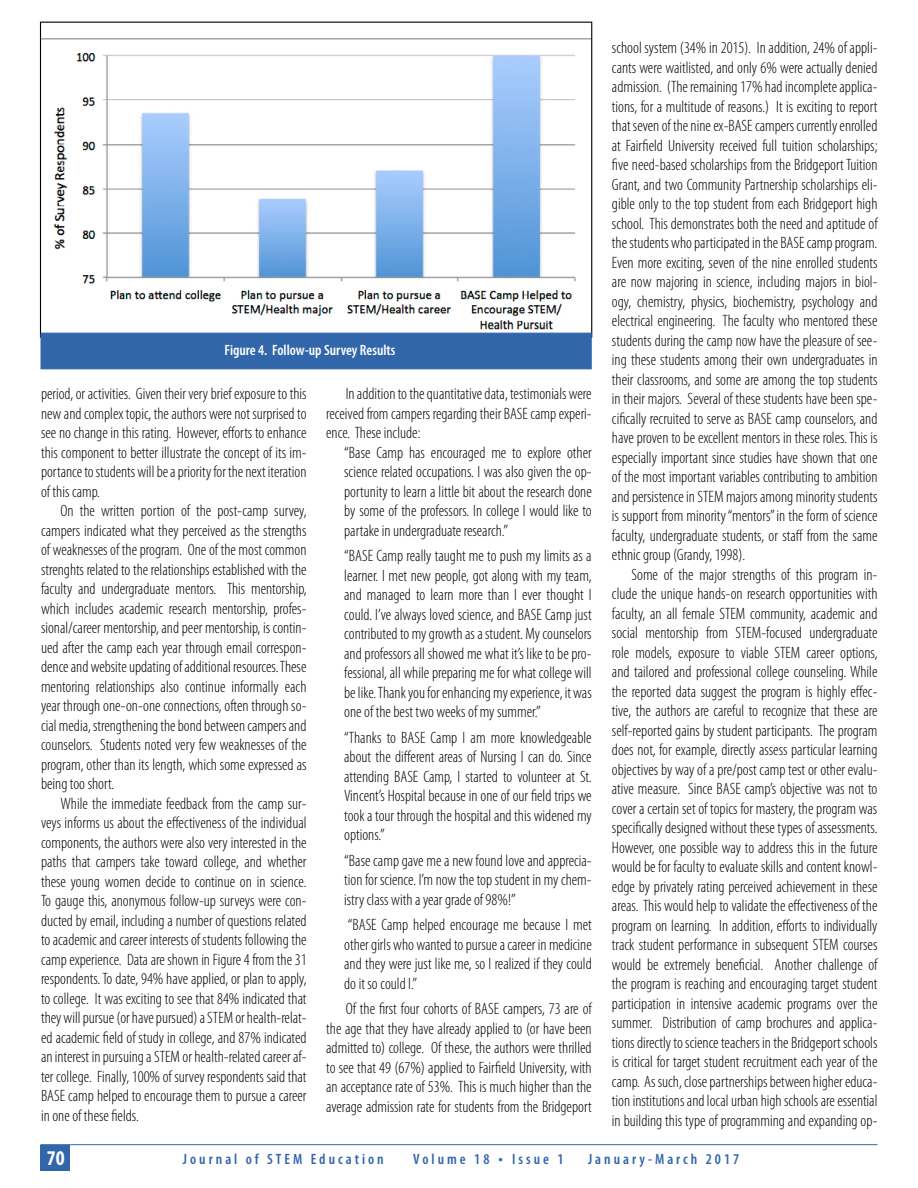
<style>
.page{position:relative;width:918px;height:1188px;background:#fff}
.page>*{position:absolute;margin:0;border:0;box-sizing:border-box;transform-origin:0 0}
.t1{font:700 condensed 21px "Myriad Pro";color:#fff}
.t2{font:300 condensed 16.5px/19.5px "Myriad Pro";color:#000;text-align:justify}
.t3{font:600 condensed 15px "Myriad Pro";letter-spacing:.2em;color:#3166aa}
.t4{font:600 condensed 15px "Myriad Pro";color:#fff}
.s1{font-size:16.5px}
</style>
<div class="page">
<hr style="left:40px;top:1144px;width:838px;height:1px;background:#3166aa">
<div style="left:40px;top:1145px;width:30px;height:26px;background:#3166aa"></div>
<img style="left:42px;top:38px;width:548px;height:295px">
<div style="left:40px;top:333px;width:552px;height:36px;background:#3166aa"></div>
<p class="t4" style="left:225px;top:341px;width:172px">Figure 4. Follow-up Survey Results</p>
<p class="t2" style="left:41px;top:384px;width:267px">period, or activities. Given their very brief exposure to this new and complex topic, the authors were not surprised to see no change in this rating. However, efforts to enhance this component to better illustrate the concept of its im&shy;portance to students will be a priority for the next iteration of this camp.</p>
<p class="t2" style="left:41px;top:501px;width:267px;text-indent:20px">On the written portion of the post-camp survey, campers indicated what they perceived as the strengths of weaknesses of the program. One of the most common strenghts related to the relationships established with the faculty and undergraduate mentors. This mentorship, which includes academic research mentorship, profes&shy;sional/career mentorship, and peer mentorship, is contin&shy;ued after the camp each year through email correspon&shy;dence and website updating of additional resources. These mentoring relationships also continue informally each year through one-on-one connections, often through so&shy;cial media, strengthening the bond between campers and counselors. Students noted very few weaknesses of the program, other than its length, which some expressed as being too short.</p>
<p class="t2" style="left:41px;top:793px;width:267px;text-indent:20px">While the immediate feedback from the camp sur&shy;veys informs us about the effectiveness of the individual components, the authors were also very interested in the paths that campers take toward college, and whether these young women decide to continue on in science.<br>To gauge this, anonymous follow-up surveys were con&shy;ducted by email, including a number of questions related to academic and career interests of students following the camp experience. Data are shown in Figure 4 from the 31 respondents. To date, 94% have applied, or plan to apply, to college. It was exciting to see that 84% indicated that they will pursue (or have pursued) a STEM or health-relat&shy;ed academic field of study in college, and 87% indicated an interest in pursuing a STEM or health-related career af&shy;ter college. Finally, 100% of survey respondents said that BASE camp helped to encourage them to pursue a career in one of these fields.</p>
<p class="t2" style="left:326px;top:384px;width:267px;text-indent:20px">In addition to the quantitative data, testimonials were received from campers regarding their BASE camp experi&shy;ence. These include:</p>
<p class="t2" style="left:344px;top:442px;width:249px">“Base Camp has encouraged me to explore other science related occupations. I was also given the op&shy;portunity to learn a little bit about the research done by some of the professors. In college I would like to partake in undergraduate research.”</p>
<p class="t2" style="left:344px;top:546px;width:249px">“BASE Camp really taught me to push my limits as a learner. I met new people, got along with my team, and managed to learn more than I ever thought I could. I’ve always loved science, and BASE Camp just contributed to my growth as a student. My counselors and professors all showed me what it’s like to be pro&shy;fessional, all while preparing me for what college will be like. Thank you for enhancing my experience, it was one of the best two weeks of my summer.”</p>
<p class="t2" style="left:344px;top:727px;width:249px">“Thanks to BASE Camp I am more knowledgeable about the different areas of Nursing I can do. Since attending BASE Camp, I started to volunteer at St.<br>Vincent’s Hospital because in one of our field trips we took a tour through the hospital and this widened my options.”</p>
<p class="t2" style="left:344px;top:850px;width:249px">“Base camp gave me a new found love and apprecia&shy;tion for science. I’m now the top student in my chem&shy;istry class with a year grade of 98%!”</p>
<p class="t2" style="left:344px;top:915px;width:249px">“BASE Camp helped encourage me because I met other girls who wanted to pursue a career in medicine and they were just like me, so I realized if they could do it so could I.”</p>
<p class="t2" style="left:326px;top:999px;width:267px;text-indent:20px">Of the first four cohorts of BASE campers, 73 are of the age that they have already applied to (or have been admitted to) college. Of these, the authors were thrilled to see that 49 (67%) applied to Fairfield University, with an acceptance rate of 53%. This is much higher than the average admission rate for students from the Bridgeport</p>
<p class="t2" style="left:612px;top:38px;width:267px">school system (34% in 2015). In addition, 24% of appli&shy;cants were waitlisted, and only 6% were actually denied admission. (The remaining 17% had incomplete applica&shy;tions, for a multitude of reasons.) It is exciting to report that seven of the nine ex-BASE campers currently enrolled at Fairfield University received full tuition scholarships; five need-based scholarships from the Bridgeport Tuition Grant, and two Community Partnership scholarships eli&shy;gible only to the top student from each Bridgeport high school. This demonstrates both the need and aptitude of the students who participated in the BASE camp program.<br>Even more exciting, seven of the nine enrolled students are now majoring in science, including majors in biol&shy;ogy, chemistry, physics, biochemistry, psychology and electrical engineering. The faculty who mentored these students during the camp now have the pleasure of see&shy;ing these students among their own undergraduates in their classrooms, and some are among the top students in their majors. Several of these students have been spe&shy;cifically recruited to serve as BASE camp counselors, and have proven to be excellent mentors in these roles. This is especially important since studies have shown that one of the most important variables contributing to ambition and persistence in STEM majors among minority students is support from minority “mentors” in the form of science faculty, undergraduate students, or staff from the same ethnic group (Grandy, 1998).</p>
<p class="t2" style="left:612px;top:564px;width:267px;text-indent:20px">Some of the major strengths of this program in&shy;clude the unique hands-on research opportunities with faculty, an all female STEM community, academic and social mentorship from STEM-focused undergraduate role models, exposure to viable STEM career options, and tailored and professional college counseling. While the reported data suggest the program is highly effec&shy;tive, the authors are careful to recognize that these are self-reported gains by student participants. The program does not, for example, directly assess particular learning objectives by way of a pre/post camp test or other evalu&shy;ative measure. Since BASE camp’s objective was not to cover a certain set of topics for mastery, the program was specifically designed without these types of assessments.<br>However, one possible way to address this in the future would be for faculty to evaluate skills and content knowl&shy;edge by privately rating perceived achievement in these areas. This would help to validate the effectiveness of the program on learning. In addition, efforts to individually track student performance in subsequent STEM courses would be extremely beneficial. Another challenge of the program is reaching and encouraging target student participation in intensive academic programs over the summer. Distribution of camp brochures and applica&shy;tions directly to science teachers in the Bridgeport schools is critical for target student recruitment each year of the camp. As such, close partnerships between higher educa&shy;tion institutions and local urban high schools are essential in building this type of programming and expanding op-</p>
<p class="t1" style="left:47px;top:1145px;width:19px">70</p>
<p class="t3" style="left:183px;top:1150px;width:202px">Journal of STEM Education</p>
<p class="t3" style="left:413px;top:1150px;width:152px">Volume 18 <span class="s1">•</span> Issue 1</p>
<p class="t3" style="left:588px;top:1150px;width:153px">January-March 2017</p>
</div>
